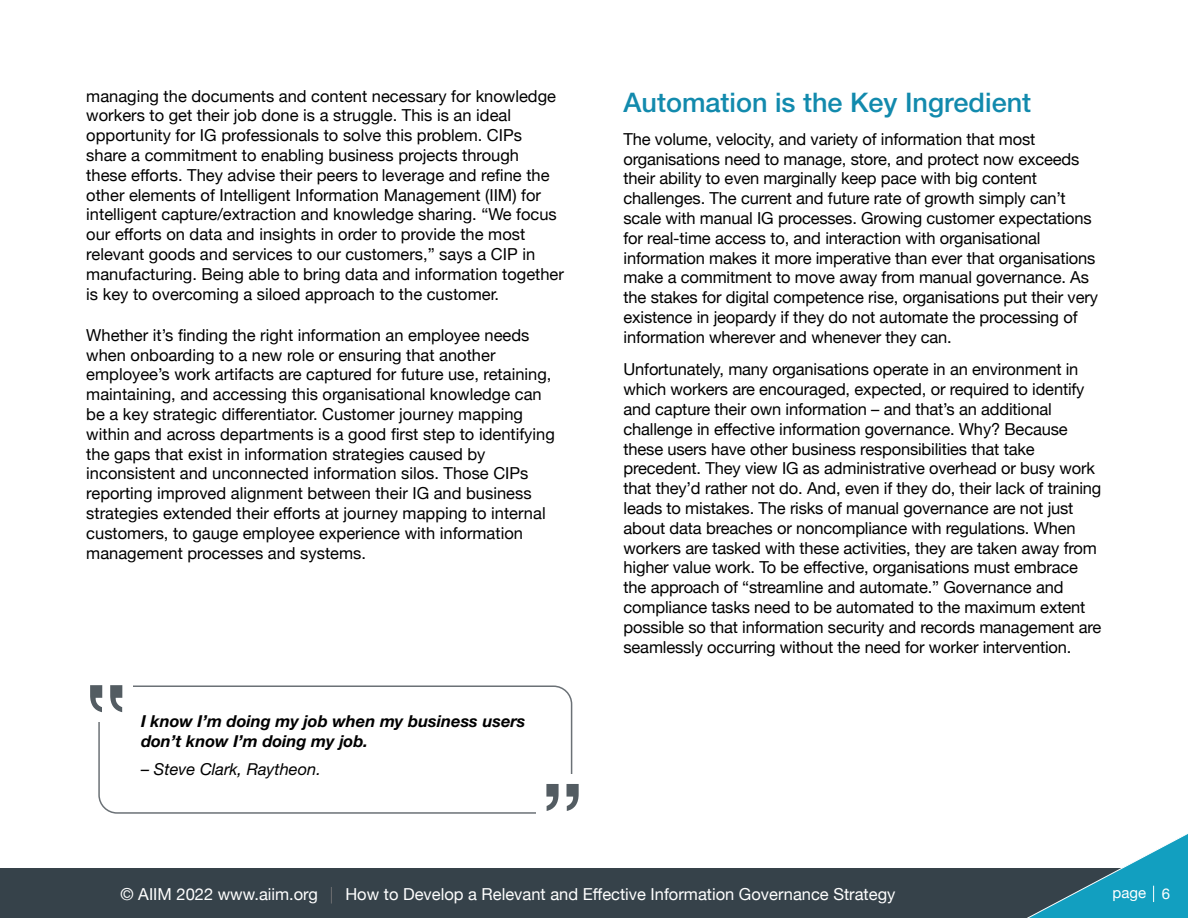
<style>
.page{position:relative;width:1188px;height:918px;background:#fff}
.page>*{position:absolute;margin:0;border:0;box-sizing:border-box;transform-origin:0 0}
.t1{font:500 27px "Helvetica Neue";color:#128aad}
.t2{font:16.5px/19.8px "Helvetica Neue";letter-spacing:-.01em;color:#000}
.t3{font:16.5px "Helvetica Neue";color:#fff}
.t4{font:italic 700 16.5px/19.8px "Helvetica Neue";color:#000}
.t5{font:italic 16.5px "Helvetica Neue";color:#000}
.t6{font:15px "Helvetica Neue";color:#fff}
</style>
<div class="page">
<div style="left:0;top:869px;width:1188px;height:49px;background:#36424a"></div>
<svg style="left:331px;top:887px;width:1px;height:17px"></svg>
<svg style="left:1010px;top:834px;width:178px;height:84px"></svg>
<div style="left:98px;top:685px;width:474px;height:129px;border:2px solid #6b7176;border-radius:18px"></div>
<div style="left:85px;top:680px;width:48px;height:42px;background:#fff"></div>
<svg style="left:90px;top:685px;width:32px;height:27px"></svg>
<div style="left:536px;top:775px;width:48px;height:41px;background:#fff"></div>
<svg style="left:546px;top:784px;width:33px;height:27px"></svg>
<p class="t2" style="left:86px;top:87px;width:479px">managing the documents and content necessary for knowledge workers to get their job done is a struggle. This is an ideal opportunity for IG professionals to solve this problem. CIPs share a commitment to enabling business projects through<br>these efforts. They advise their peers to leverage and refine the other elements of Intelligent Information Management (IIM) for intelligent capture/extraction and knowledge sharing. “We focus our efforts on data and insights in order to provide the most relevant goods and services to our customers,” says a CIP in manufacturing. Being able to bring data and information together is key to overcoming a siloed approach to the customer.</p>
<p class="t2" style="left:86px;top:326px;width:470px">Whether it’s finding the right information an employee needs when onboarding to a new role or ensuring that another employee’s work artifacts are captured for future use, retaining, maintaining, and accessing this organisational knowledge can be a key strategic differentiator. Customer journey mapping within and across departments is a good first step to identifying the gaps that exist in information strategies caused by inconsistent and unconnected information silos. Those CIPs reporting improved alignment between their IG and business strategies extended their efforts at journey mapping to internal customers, to gauge employee experience with information management processes and systems.</p>
<p class="t4" style="left:141px;top:711px;width:386px">I know I’m doing my job when my business users don’t know I’m doing my job.</p>
<p class="t5" style="left:141px;top:760px;width:181px">– Steve Clark, Raytheon.</p>
<h1 class="t1" style="left:624px;top:87px;width:409px">Automation is the Key Ingredient</h1>
<p class="t2" style="left:624px;top:130px;width:476px">The volume, velocity, and variety of information that most organisations need to manage, store, and protect now exceeds their ability to even marginally keep pace with big content challenges. The current and future rate of growth simply can’t scale with manual IG processes. Growing customer expectations for real-time access to, and interaction with organisational information makes it more imperative than ever that organisations make a commitment to move away from manual governance. As the stakes for digital competence rise, organisations put their very existence in jeopardy if they do not automate the processing of information wherever and whenever they can.</p>
<p class="t2" style="left:624px;top:361px;width:479px">Unfortunately, many organisations operate in an environment in which workers are encouraged, expected, or required to identify and capture their own information – and that’s an additional challenge in effective information governance. Why? Because these users have other business responsibilities that take precedent. They view IG as administrative overhead or busy work that they’d rather not do. And, even if they do, their lack of training leads to mistakes. The risks of manual governance are not just about data breaches or noncompliance with regulations. When workers are tasked with these activities, they are taken away from higher value work. To be effective, organisations must embrace the approach of “streamline and automate.” Governance and compliance tasks need to be automated to the maximum extent possible so that information security and records management are seamlessly occurring without the need for worker intervention.</p>
<p class="t3" style="left:121px;top:882px;width:199px">© AIIM 2022 www.aiim.org</p>
<p class="t3" style="left:345px;top:882px;width:552px">How to Develop a Relevant and Effective Information Governance Strategy</p>
<p class="t6" style="left:1113px;top:882px;width:59px">page 6</p>
</div>
